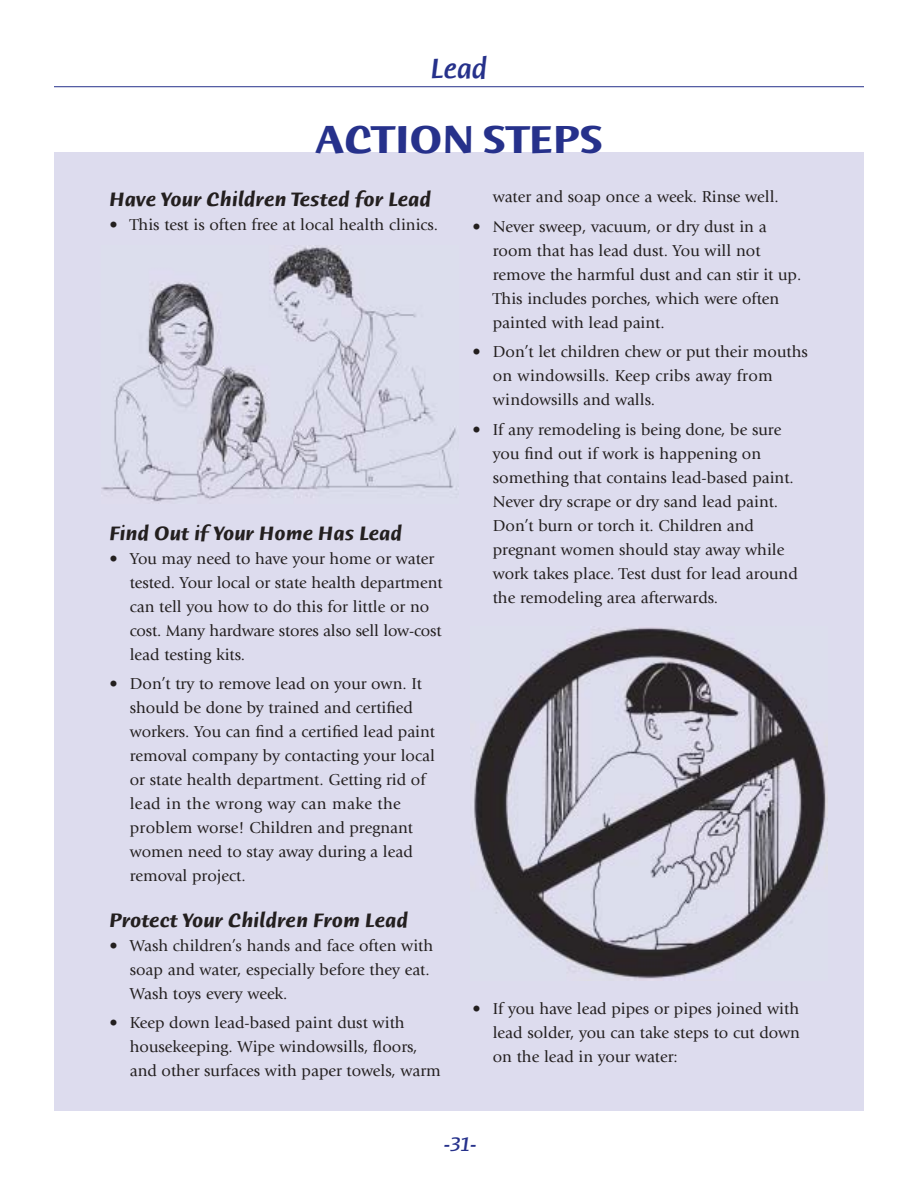
<style>
.page{position:relative;width:918px;height:1188px;background:#fff}
.page>*{position:absolute;margin:0;border:0;box-sizing:border-box;transform-origin:0 0}
.t1{font:700 42px "Humana Sans ITC";color:#26318b}
.t2{font:italic 500 30px "Humana Sans ITC";color:#26318b}
.t3{font:italic 700 21px "Humana Sans ITC";color:#231f1f}
.t4{font:italic 500 21px "Humana Sans ITC";color:#26318b}
.t5{font:16.5px/24px "Giovanni";color:#231f1f}
</style>
<div class="page">
<div style="left:54px;top:152px;width:810px;height:958px;background:#dddcee"></div>
<img style="left:473px;top:627px;width:355px;height:352px">
<hr style="left:54px;top:86px;width:810px;height:1px;background:#26318b">
<img style="left:101px;top:245px;width:356px;height:257px">
<h2 class="t2" style="left:431px;top:57px;width:58px">Lead</h2>
<h1 class="t1" style="left:316px;top:123px;width:288px">ACTION STEPS</h1>
<p class="t3" style="left:109px;top:191px;width:323px">Have Your Children Tested for Lead</p>
<p class="t5" style="left:109px;top:214px;width:330px">• This test is often free at local health clinics.</p>
<p class="t3" style="left:109px;top:524px;width:294px">Find Out if Your Home Has Lead</p>
<p class="t5" style="left:130px;top:548px;width:314px;text-indent:-20px">• You may need to have your home or water tested. Your local or state health department can tell you how to do this for little or no cost. Many hardware stores also sell low-cost lead testing kits.</p>
<p class="t5" style="left:130px;top:673px;width:307px;text-indent:-20px">• Don’t try to remove lead on your own. It should be done by trained and certified workers. You can find a certified lead paint removal company by contacting your local or state health department. Getting rid of lead in the wrong way can make the problem worse! Children and pregnant women need to stay away during a lead removal project.</p>
<p class="t3" style="left:109px;top:911px;width:300px">Protect Your Children From Lead</p>
<p class="t5" style="left:130px;top:935px;width:305px;text-indent:-20px">• Wash children’s hands and face often with soap and water, especially before they eat.<br>Wash toys every week.</p>
<p class="t5" style="left:130px;top:1012px;width:313px;text-indent:-20px">• Keep down lead-based paint dust with housekeeping. Wipe windowsills, floors, and other surfaces with paper towels, warm</p>
<p class="t5" style="left:493px;top:186px;width:288px">water and soap once a week. Rinse well.</p>
<p class="t5" style="left:493px;top:216px;width:310px;text-indent:-20px">• Never sweep, vacuum, or dry dust in a room that has lead dust. You will not remove the harmful dust and can stir it up.<br>This includes porches, which were often painted with lead paint.</p>
<p class="t5" style="left:493px;top:341px;width:317px;text-indent:-20px">• Don’t let children chew or put their mouths on windowsills. Keep cribs away from windowsills and walls.</p>
<p class="t5" style="left:493px;top:419px;width:307px;text-indent:-20px">• If any remodeling is being done, be sure you find out if work is happening on something that contains lead-based paint.<br>Never dry scrape or dry sand lead paint.<br>Don’t burn or torch it. Children and pregnant women should stay away while work takes place. Test dust for lead around the remodeling area afterwards.</p>
<p class="t5" style="left:493px;top:998px;width:309px;text-align:justify;text-indent:-20px">• If you have lead pipes or pipes joined with lead solder, you can take steps to cut down on the lead in your water:</p>
<p class="t4" style="left:444px;top:1136px;width:35px">-31-</p>
</div>
